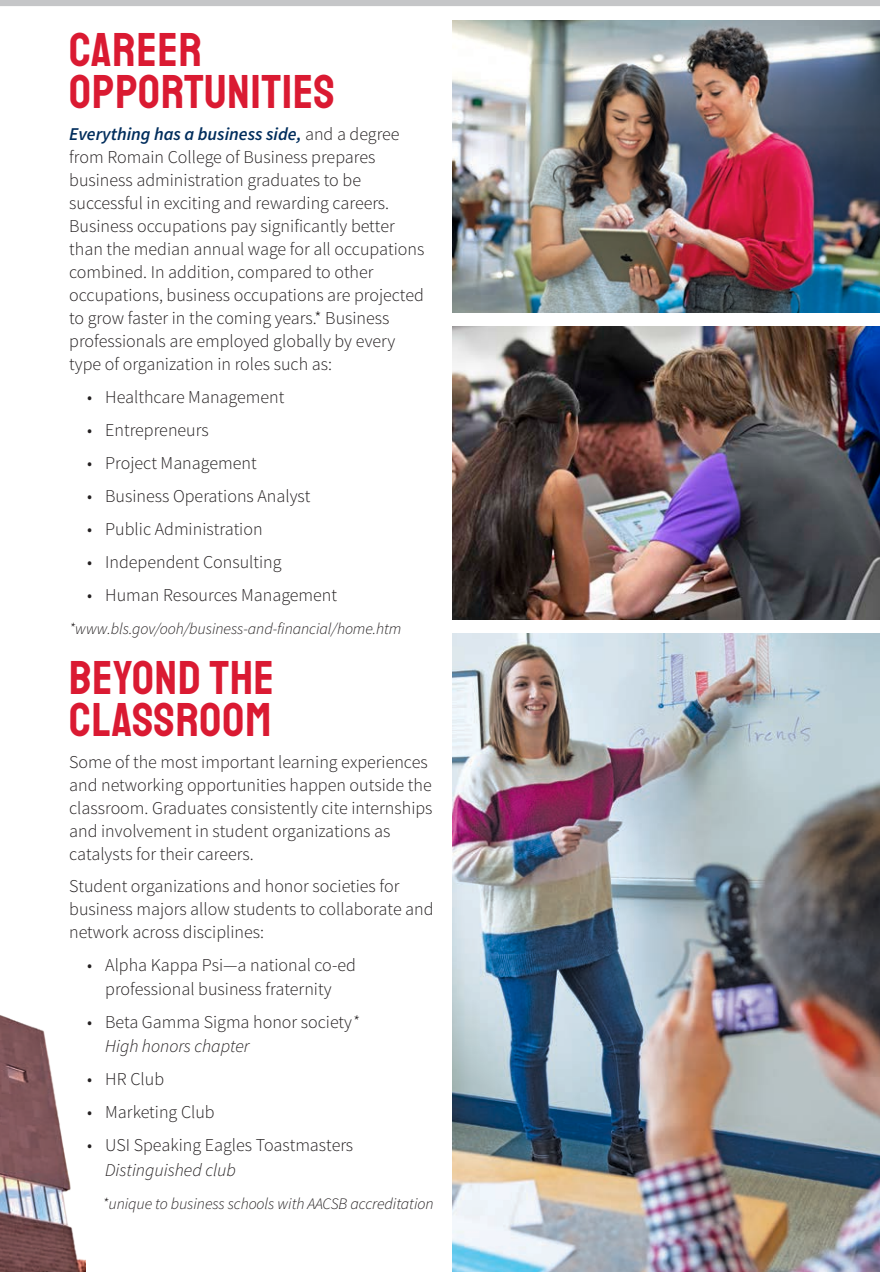
<style>
.page{position:relative;width:880px;height:1272px;background:#fff}
.page>*{position:absolute;margin:0;border:0;box-sizing:border-box;transform-origin:0 0}
.t1{font:48px/42px "Staatliches";letter-spacing:.02em;color:#da1a32}
.t2{font:300 18px/23px "Source Sans Pro";color:#231f20}
.t3{font:italic 300 18px "Source Sans Pro";color:#231f20}
.t4{font:italic 300 16px "Source Sans Pro";letter-spacing:-.005em;color:#231f20}
.s1{font-weight:600;font-style:italic;color:#002d5c}
.s2{font-style:italic}
</style>
<div class="page">
<div style="left:0;top:0;width:879px;height:6px;background:#c5c6c8"></div>
<img style="left:0;top:1015px;width:86px;height:256px">
<img style="left:452px;top:326px;width:427px;height:293px">
<img style="left:452px;top:20px;width:427px;height:292px">
<img style="left:452px;top:633px;width:427px;height:638px">
<h1 class="t1" style="left:69px;top:28px;width:267px">CAREER<br>OPPORTUNITIES</h1>
<p class="t2" style="left:69px;top:122px;width:356px"><span class="s1">Everything has a business side,</span> and a degree from Romain College of Business prepares business administration graduates to be successful in exciting and rewarding careers.<br>Business occupations pay significantly better than the median annual wage for all occupations combined. In addition, compared to other occupations, business occupations are projected to grow faster in the coming years.* Business professionals are employed globally by every type of organization in roles such as:</p>
<p class="t2" style="left:87px;top:385px;width:198px">• Healthcare Management</p>
<p class="t2" style="left:87px;top:418px;width:123px">• Entrepreneurs</p>
<p class="t2" style="left:87px;top:451px;width:171px">• Project Management</p>
<p class="t2" style="left:87px;top:484px;width:225px">• Business Operations Analyst</p>
<p class="t2" style="left:87px;top:517px;width:177px">• Public Administration</p>
<p class="t2" style="left:87px;top:550px;width:196px">• Independent Consulting</p>
<p class="t2" style="left:87px;top:583px;width:251px">• Human Resources Management</p>
<p class="t4" style="left:69px;top:619px;width:333px">*www.bls.gov/ooh/business-and-financial/home.htm</p>
<h1 class="t1" style="left:69px;top:656px;width:206px">BEYOND THE<br>CLASSROOM</h1>
<p class="t2" style="left:69px;top:750px;width:365px">Some of the most important learning experiences and networking opportunities happen outside the classroom. Graduates consistently cite internships and involvement in student organizations as catalysts for their careers.</p>
<p class="t2" style="left:69px;top:874px;width:366px">Student organizations and honor societies for business majors allow students to collaborate and network across disciplines:</p>
<p class="t2" style="left:87px;top:953px;width:270px;line-height:24px;text-align:center">• Alpha Kappa Psi—a national co-ed professional business fraternity</p>
<p class="t2" style="left:105px;top:1010px;width:255px;line-height:24px;text-indent:-18px">• Beta Gamma Sigma honor society<span class="s2">*<br>High honors chapter</span></p>
<p class="t2" style="left:87px;top:1067px;width:78px">• HR Club</p>
<p class="t2" style="left:87px;top:1100px;width:129px">• Marketing Club</p>
<p class="t2" style="left:87px;top:1133px;width:267px">• USI Speaking Eagles Toastmasters</p>
<p class="t3" style="left:105px;top:1158px;width:132px">Distinguished club</p>
<p class="t4" style="left:102px;top:1193px;width:332px">*unique to business schools with AACSB accreditation</p>
</div>
